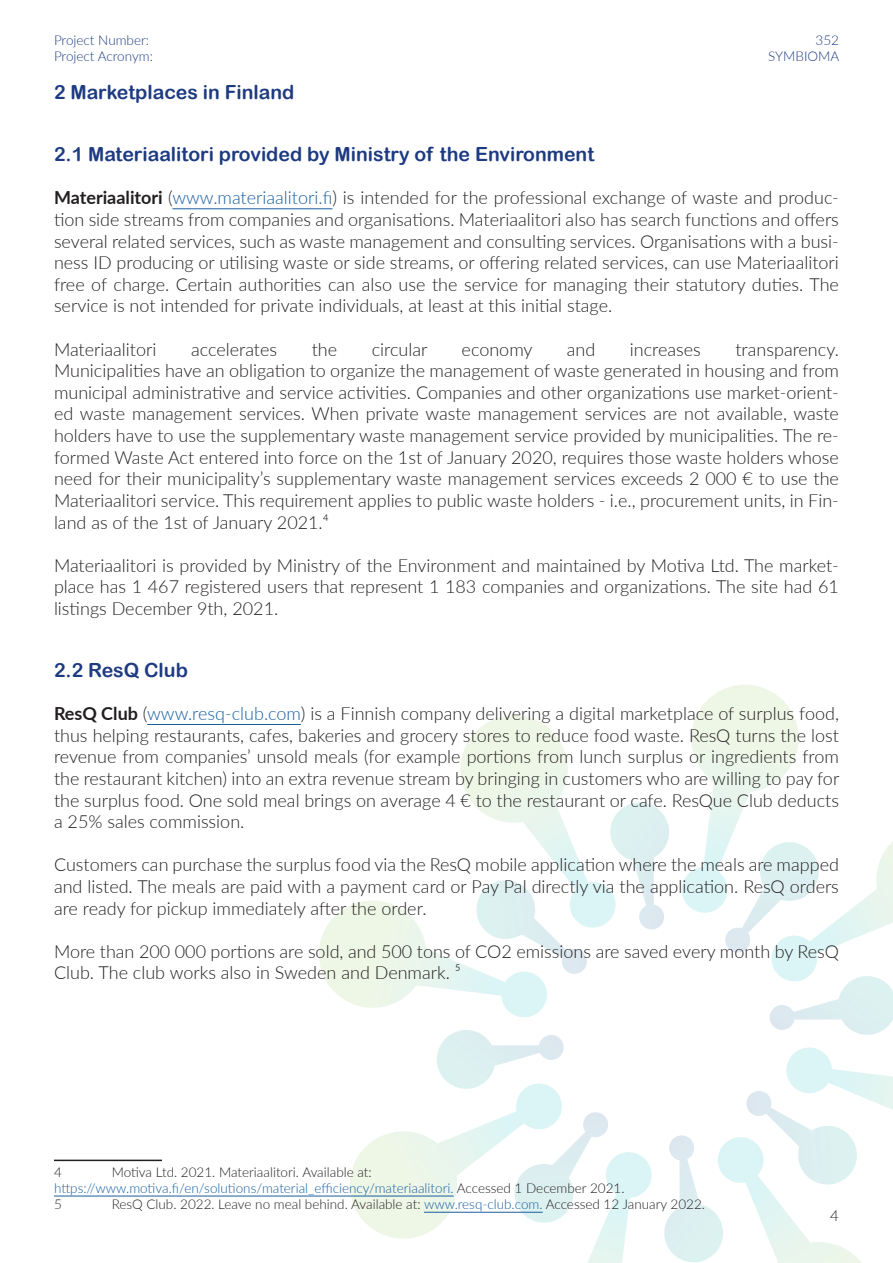
<style>
.page{position:relative;width:893px;height:1263px;background:#fff}
.page>*{position:absolute;margin:0;border:0;box-sizing:border-box;transform-origin:0 0}
.SYM_Main_Header{font:19.5px "Arial Rounded MT Bold";color:#1e3b81}
.SYM_Paragraph_Style{font:300 18px/21.6px "Lato";color:#231f20;text-align:justify}
.t1{font:300 15px "Lato";color:#231f20}
.Footnote_Symbioma{font:300 13.5px "Lato";color:#231f20}
.Footnote_Symbioma-2{font:300 13.5px "Lato";color:#175d9e}
.t2{font:300 13.5px "Lato";color:#1e3b81}
.s1{font-weight:700}
.s2{color:#175d9e}
.s3{color:#231f20}
</style>
<div class="page">
<svg style="left:319px;top:715px;width:350px;height:303px"></svg>
<svg style="left:682px;top:685px;width:211px;height:350px"></svg>
<svg style="left:664px;top:1047px;width:229px;height:216px"></svg>
<svg style="left:342px;top:1030px;width:310px;height:233px"></svg>
<hr style="left:172px;top:209px;width:160px;height:1px;background:#175d9e">
<hr style="left:147px;top:724px;width:154px;height:1px;background:#175d9e">
<hr style="left:54px;top:1159px;width:108px;height:2px;background:#231f20">
<hr style="left:54px;top:1196px;width:400px;height:1px;background:#175d9e">
<hr style="left:424px;top:1212px;width:119px;height:1px;background:#175d9e">
<p class="t2" style="left:54px;top:31px;width:97px">Project Number:</p>
<p class="t2" style="left:815px;top:31px;width:25px">352</p>
<p class="t2" style="left:54px;top:47px;width:100px">Project Acronym:</p>
<p class="t2" style="left:768px;top:47px;width:73px">SYMBIOMA</p>
<p class="SYM_Main_Header" style="left:54px;top:81px;width:242px">2 Marketplaces in Finland</p>
<p class="SYM_Main_Header" style="left:54px;top:143px;width:542px">2.1 Materiaalitori provided by Ministry of the Environment</p>
<p class="SYM_Paragraph_Style" style="left:54px;top:187px;width:786px"><span class="s1">Materiaalitori</span> (<span class="s2">www.materiaalitori.fi</span>) is intended for the professional exchange of waste and produc&shy;tion side streams from companies and organisations. Materiaalitori also has search functions and offers several related services, such as waste management and consulting services. Organisations with a busi&shy;ness ID producing or utilising waste or side streams, or offering related services, can use Materiaalitori free of charge. Certain authorities can also use the service for managing their statutory duties. The service is not intended for private individuals, at least at this initial stage.</p>
<p class="SYM_Paragraph_Style" style="left:54px;top:338px;width:104px">Materiaalitori</p>
<p class="SYM_Paragraph_Style" style="left:191px;top:338px;width:88px">accelerates</p>
<p class="SYM_Paragraph_Style" style="left:312px;top:338px;width:27px">the</p>
<p class="SYM_Paragraph_Style" style="left:372px;top:338px;width:57px">circular</p>
<p class="SYM_Paragraph_Style" style="left:462px;top:338px;width:73px">economy</p>
<p class="SYM_Paragraph_Style" style="left:567px;top:338px;width:30px">and</p>
<p class="SYM_Paragraph_Style" style="left:630px;top:338px;width:73px">increases</p>
<p class="SYM_Paragraph_Style" style="left:54px;top:338px;width:786px;text-indent:681px">transparency.<br>Municipalities have an obligation to organize the management of waste generated in housing and from municipal administrative and service activities. Companies and other organizations use market-orient&shy;ed waste management services. When private waste management services are not available, waste holders have to use the supplementary waste management service provided by municipalities. The re&shy;formed Waste Act entered into force on the 1st of January 2020, requires those waste holders whose need for their municipality’s supplementary waste management services exceeds 2 000 € to use the Materiaalitori service. This requirement applies to public waste holders - i.e., procurement units, in Fin&shy;land as of the 1st of January 2021.4</p>
<p class="SYM_Paragraph_Style" style="left:54px;top:554px;width:786px">Materiaalitori is provided by Ministry of the Environment and maintained by Motiva Ltd. The market&shy;place has 1 467 registered users that represent 1 183 companies and organizations. The site had 61 listings December 9th, 2021.</p>
<p class="SYM_Main_Header" style="left:54px;top:658px;width:135px">2.2 ResQ Club</p>
<p class="SYM_Paragraph_Style" style="left:54px;top:702px;width:787px"><span class="s1">ResQ Club</span> (<span class="s2">www.resq-club.com</span>) is a Finnish company delivering a digital marketplace of surplus food, thus helping restaurants, cafes, bakeries and grocery stores to reduce food waste. ResQ turns the lost revenue from companies’ unsold meals (for example portions from lunch surplus or ingredients from the restaurant kitchen) into an extra revenue stream by bringing in customers who are willing to pay for the surplus food. One sold meal brings on average 4 € to the restaurant or cafe. ResQue Club deducts a 25% sales commission.</p>
<p class="SYM_Paragraph_Style" style="left:54px;top:853px;width:786px">Customers can purchase the surplus food via the ResQ mobile application where the meals are mapped and listed. The meals are paid with a payment card or Pay Pal directly via the application. ResQ orders are ready for pickup immediately after the order.</p>
<p class="SYM_Paragraph_Style" style="left:54px;top:940px;width:786px">More than 200 000 portions are sold, and 500 tons of CO2 emissions are saved every month by ResQ<br>Club. The club works also in Sweden and Denmark. 5</p>
<p class="Footnote_Symbioma" style="left:54px;top:1162px;width:9px">4</p>
<p class="Footnote_Symbioma" style="left:112px;top:1162px;width:262px">Motiva Ltd. 2021. Materiaalitori. Available at:</p>
<p class="Footnote_Symbioma-2" style="left:54px;top:1178px;width:572px">https://www.motiva.fi/en/solutions/material_efficiency/materiaalitori. <span class="s3">Accessed 1 December 2021.</span></p>
<p class="Footnote_Symbioma" style="left:54px;top:1195px;width:9px">5</p>
<p class="Footnote_Symbioma" style="left:112px;top:1195px;width:595px">ResQ Club. 2022. Leave no meal behind. Available at: <span class="s2">www.resq-club.com.</span> Accessed 12 January 2022.</p>
<p class="t1" style="left:830px;top:1205px;width:10px">4</p>
</div>
